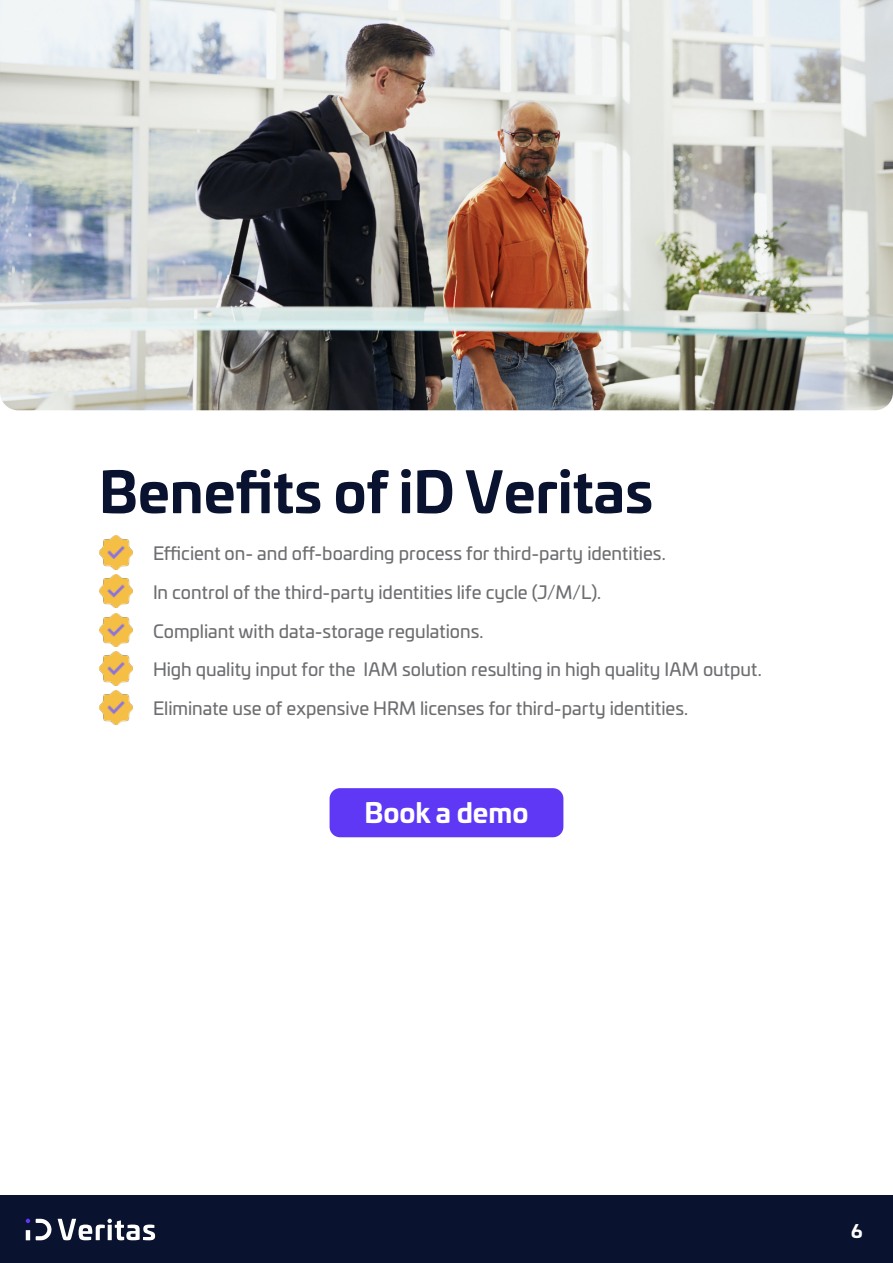
<style>
.page{position:relative;width:893px;height:1263px;background:#fff}
.page>*{position:absolute;margin:0;border:0;box-sizing:border-box;transform-origin:0 0}
.t1{font:700 55.5px "Univia Pro";color:#09122f}
.Titel{font:700 27px "Univia Pro";color:#fff}
.t2{font:18px "Univia Pro";color:#6d6e71}
.t3{font:700 18px "Univia Pro";color:#fff}
</style>
<div class="page">
<div style="left:0;top:1195px;width:893px;height:68px;background:#09122f"></div>
<svg style="left:26px;top:1219px;width:4px;height:4px"></svg>
<svg style="left:36px;top:1219px;width:16px;height:21px"></svg>
<svg style="left:58px;top:1219px;width:97px;height:21px"></svg>
<hr style="left:26px;top:1230px;width:4px;height:10px;background:#fff">
<img style="left:99px;top:535px;width:34px;height:35px">
<img style="left:99px;top:574px;width:34px;height:34px">
<img style="left:99px;top:613px;width:34px;height:34px">
<img style="left:99px;top:652px;width:34px;height:34px">
<img style="left:99px;top:690px;width:34px;height:35px">
<div style="left:330px;top:788px;width:233px;height:49px;background:#5e38f4;border-radius:10px"></div>
<img style="left:0;top:0;width:893px;height:410px">
<h1 class="t1" style="left:99px;top:448px;width:556px">Benefits of iD Veritas</h1>
<p class="t2" style="left:153px;top:540px;width:514px">Efficient on- and off-boarding process for third-party identities.</p>
<p class="t2" style="left:153px;top:579px;width:450px">In control of the third-party identities life cycle (J/M/L).</p>
<p class="t2" style="left:153px;top:617px;width:332px">Compliant with data-storage regulations.</p>
<p class="t2" style="left:153px;top:656px;width:610px">High quality input for the IAM solution resulting in high quality IAM output.</p>
<p class="t2" style="left:153px;top:695px;width:537px">Eliminate use of expensive HRM licenses for third-party identities.</p>
<p class="Titel" style="left:364px;top:791px;width:165px">Book a demo</p>
<p class="t3" style="left:851px;top:1217px;width:13px">6</p>
</div>
